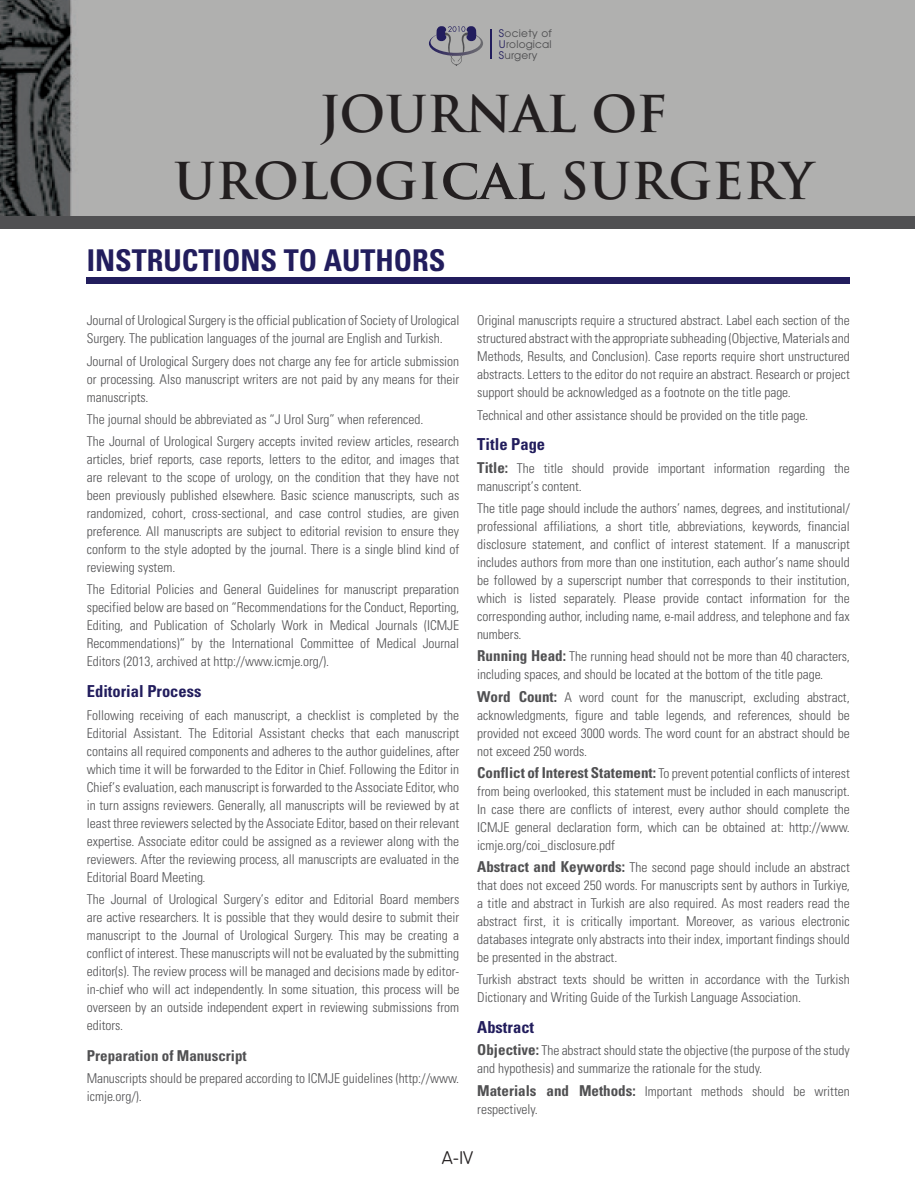
<style>
.page{position:relative;width:915px;height:1191px;background:#fff}
.page>*{position:absolute;margin:0;border:0;box-sizing:border-box;transform-origin:0 0}
.t1{font:700 49.5px/66.6px "Trajan Pro";color:#231f20;text-align:center}
.t2{font:30px "Univers Cond Bd Tr";color:#221d5d}
.t3{font:18px "VAG Rounded Thin Tr";color:#231f20}
.t4{font:16.5px "Univers Cond Bd Tr";color:#221d5d}
.t5{font:15px "Univers Cond Bd Tr";color:#505052}
.t6{font:13.5px/18px "Univers Cond Light Tr";color:#505052;text-align:justify}
.t7{font:10.5px/11.2px "Avant Garde Tr";letter-spacing:.02em;color:#505052;text-align:justify}
.s1{color:#221d5d}
.s2{font-size:55.5px}
.s3{font-family:"Univers Cond Bd Tr";font-size:15px}
</style>
<div class="page">
<img style="left:0;top:0;width:914px;height:216px">
<div style="left:87px;top:277px;width:762px;height:6px;background:#221d5d"></div>
<div style="left:0;top:216px;width:914px;height:13px;background:#505052"></div>
<hr style="left:489px;top:29px;width:2px;height:30px;background:#221d5d">
<svg style="left:429px;top:26px;width:54px;height:41px;background:#91919a"></svg>
<p class="t7" style="left:499px;top:27px;width:54px"><span class="s1">S</span>ociety of <span class="s1">U</span>rological <span class="s1">S</span>urgery</p>
<h1 class="t1" style="left:174px;top:82px;width:640px">JOURNAL OF<br>UROLOGI<span class="s2">cal</span> SURGERY</h1>
<h2 class="t2" style="left:87px;top:241px;width:360px">INSTRUCTIONS TO AUTHORS</h2>
<p class="t6" style="left:87px;top:311px;width:374px">Journal of Urological Surgery is the official publication of Society of Urological<br>Surgery. The publication languages of the journal are English and Turkish.</p>
<p class="t6" style="left:87px;top:352px;width:374px">Journal of Urological Surgery does not charge any fee for article submission or processing. Also manuscript writers are not paid by any means for their manuscripts.</p>
<p class="t6" style="left:87px;top:408px;width:374px;line-height:22.2px">The journal should be abbreviated as “J Urol Surg” when referenced.<br>The Journal of Urological Surgery accepts invited review articles, research</p>
<p class="t6" style="left:87px;top:450px;width:374px">articles, brief reports, case reports, letters to the editor, and images that are relevant to the scope of urology, on the condition that they have not been previously published elsewhere. Basic science manuscripts, such as randomized, cohort, cross-sectional, and case control studies, are given preference. All manuscripts are subject to editorial revision to ensure they conform to the style adopted by the journal. There is a single blind kind of reviewing system.</p>
<p class="t6" style="left:87px;top:580px;width:374px">The Editorial Policies and General Guidelines for manuscript preparation specified below are based on “Recommendations for the Conduct, Reporting, Editing, and Publication of Scholarly Work in Medical Journals (ICMJE Recommendations)” by the International Committee of Medical Journal Editors (2013, archived at http://www.icmje.org/).</p>
<p class="t4" style="left:87px;top:681px;width:116px">Editorial Process</p>
<p class="t6" style="left:87px;top:705px;width:374px">Following receiving of each manuscript, a checklist is completed by the Editorial Assistant. The Editorial Assistant checks that each manuscript contains all required components and adheres to the author guidelines, after which time it will be forwarded to the Editor in Chief. Following the Editor in Chief’s evaluation, each manuscript is forwarded to the Associate Editor, who in turn assigns reviewers. Generally, all manuscripts will be reviewed by at least three reviewers selected by the Associate Editor, based on their relevant expertise. Associate editor could be assigned as a reviewer along with the reviewers. After the reviewing process, all manuscripts are evaluated in the Editorial Board Meeting.</p>
<p class="t6" style="left:87px;top:890px;width:374px">The Journal of Urological Surgery’s editor and Editorial Board members are active researchers. It is possible that they would desire to submit their manuscript to the Journal of Urological Surgery. This may be creating a conflict of interest. These manuscripts will not be evaluated by the submitting editor(s). The review process will be managed and decisions made by editor&shy;in-chief who will act independently. In some situation, this process will be overseen by an outside independent expert in reviewing submissions from editors.</p>
<p class="t5" style="left:87px;top:1046px;width:161px">Preparation of Manuscript</p>
<p class="t6" style="left:87px;top:1069px;width:374px">Manuscripts should be prepared according to ICMJE guidelines (http://www. icmje.org/).</p>
<p class="t6" style="left:477px;top:311px;width:374px">Original manuscripts require a structured abstract. Label each section of the structured abstract with the appropriate subheading (Objective, Materials and Methods, Results, and Conclusion). Case reports require short unstructured abstracts. Letters to the editor do not require an abstract. Research or project support should be acknowledged as a footnote on the title page.</p>
<p class="t6" style="left:477px;top:406px;width:332px">Technical and other assistance should be provided on the title page.</p>
<p class="t4" style="left:477px;top:434px;width:69px">Title Page</p>
<p class="t6" style="left:477px;top:459px;width:374px"><span class="s3">Title:</span> The title should provide important information regarding the manuscript’s content.</p>
<p class="t6" style="left:477px;top:499px;width:374px">The title page should include the authors’ names, degrees, and institutional/ professional affiliations, a short title, abbreviations, keywords, financial disclosure statement, and conflict of interest statement. If a manuscript includes authors from more than one institution, each author’s name should be followed by a superscript number that corresponds to their institution, which is listed separately. Please provide contact information for the corresponding author, including name, e-mail address, and telephone and fax numbers.</p>
<p class="t6" style="left:477px;top:647px;width:374px"><span class="s3">Running Head:</span> The running head should not be more than 40 characters, including spaces, and should be located at the bottom of the title page.</p>
<p class="t6" style="left:477px;top:687px;width:374px"><span class="s3">Word Count:</span> A word count for the manuscript, excluding abstract, acknowledgments, figure and table legends, and references, should be provided not exceed 3000 words. The word count for an abstract should be not exceed 250 words.</p>
<p class="t6" style="left:477px;top:764px;width:374px"><span class="s3">Conflict of Interest Statement:</span> To prevent potential conflicts of interest from being overlooked, this statement must be included in each manuscript.<br>In case there are conflicts of interest, every author should complete the ICMJE general declaration form, which can be obtained at: http://www. icmje.org/coi_disclosure.pdf</p>
<p class="t6" style="left:477px;top:858px;width:374px"><span class="s3">Abstract and Keywords:</span> The second page should include an abstract that does not exceed 250 words. For manuscripts sent by authors in Turkiye, a title and abstract in Turkish are also required. As most readers read the abstract first, it is critically important. Moreover, as various electronic databases integrate only abstracts into their index, important findings should be presented in the abstract.</p>
<p class="t6" style="left:477px;top:970px;width:374px">Turkish abstract texts should be written in accordance with the Turkish<br>Dictionary and Writing Guide of the Turkish Language Association.</p>
<p class="t4" style="left:477px;top:1017px;width:58px">Abstract</p>
<p class="t6" style="left:477px;top:1041px;width:374px"><span class="s3">Objective:</span> The abstract should state the objective (the purpose of the study and hypothesis) and summarize the rationale for the study.</p>
<p class="t6" style="left:477px;top:1081px;width:374px"><span class="s3">Materials and Methods:</span> Important methods should be written respectively.</p>
<h3 class="t3" style="left:442px;top:1147px;width:33px">A-IV</h3>
</div>
